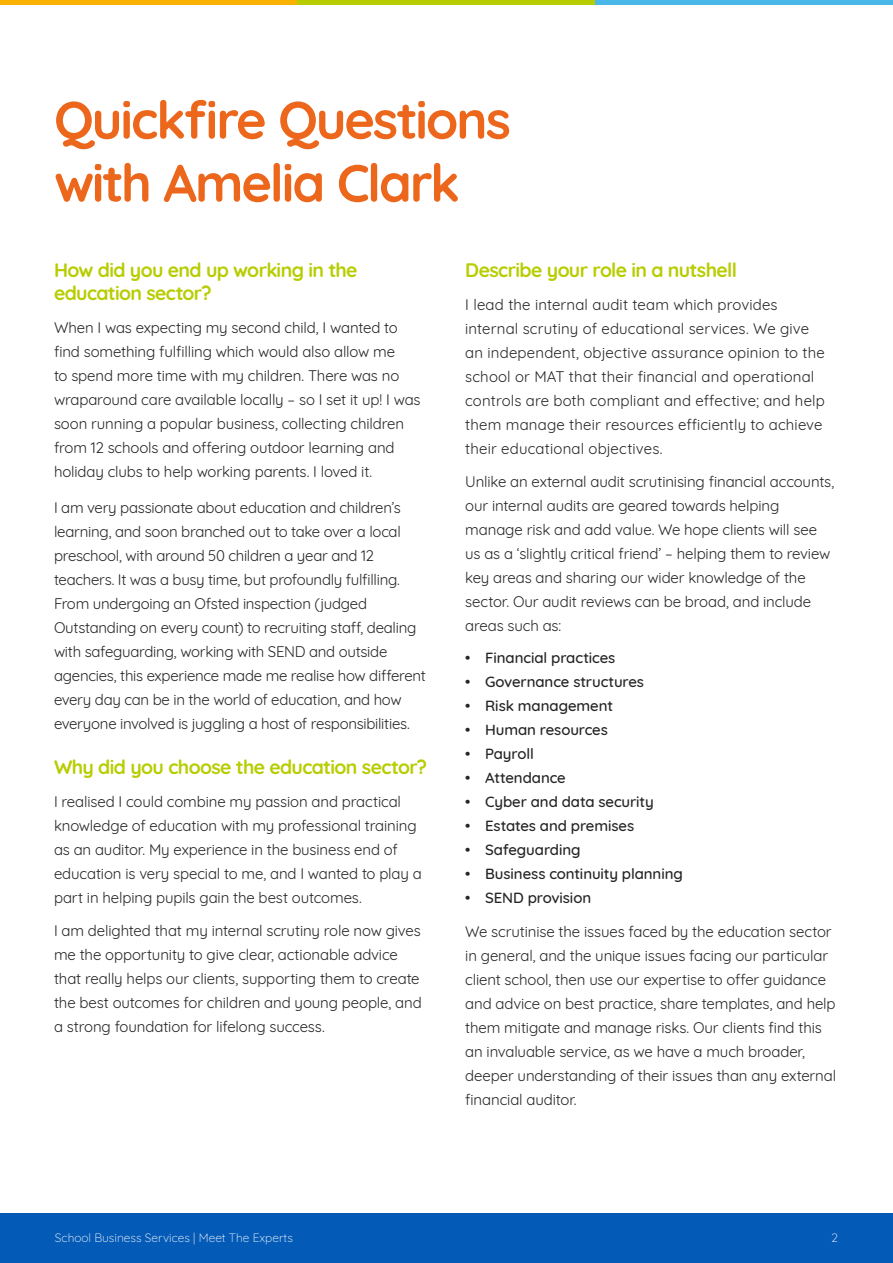
<style>
.page{position:relative;width:893px;height:1263px;background:#fff}
.page>*{position:absolute;margin:0;border:0;box-sizing:border-box;transform-origin:0 0}
.t1{font:700 52.5px/63px "Quicksand";letter-spacing:-.04em;color:#ec671c}
.t2{font:700 19.5px/23.1px "Quicksand";letter-spacing:-.03em;color:#b7cd00}
.t3{font:15px/24px "Quicksand";letter-spacing:-.01em;color:#252525}
.t4{font:15px/24px "Quicksand";letter-spacing:.01em;color:#252525}
.t5{font:500 15px "Quicksand";letter-spacing:-.005em;color:#252525}
.t6{font:300 12px "Quicksand";color:#fff}
</style>
<div class="page">
<div style="left:0;top:1213px;width:893px;height:50px;background:#045ab7"></div>
<div style="left:0;top:0;width:298px;height:5px;background:#fab200"></div>
<div style="left:297px;top:0;width:298px;height:5px;background:#b7cd00"></div>
<div style="left:595px;top:0;width:298px;height:5px;background:#4ab7e9"></div>
<h1 class="t1" style="left:54px;top:84px;width:458px">Quickfire Questions with Amelia Clark</h1>
<h2 class="t2" style="left:54px;top:257px;width:305px">How did you end up working in the education sector?</h2>
<p class="t3" style="left:54px;top:315px;width:368px">When I was expecting my second child, I wanted to find something fulfilling which would also allow me<br>to spend more time with my children. There was no wraparound care available locally – so I set it up! I was soon running a popular business, collecting children from 12 schools and offering outdoor learning and holiday clubs to help working parents. I loved it.</p>
<p class="t3" style="left:54px;top:494px;width:373px">I am very passionate about education and children’s learning, and soon branched out to take over a local preschool, with around 50 children a year and 12 teachers. It was a busy time, but profoundly fulfilling.<br>From undergoing an Ofsted inspection (judged Outstanding on every count) to recruiting staff, dealing with safeguarding, working with SEND and outside agencies, this experience made me realise how different every day can be in the world of education, and how everyone involved is juggling a host of responsibilities.</p>
<h2 class="t2" style="left:54px;top:754px;width:375px">Why did you choose the education sector?</h2>
<p class="t3" style="left:54px;top:788px;width:369px">I realised I could combine my passion and practical knowledge of education with my professional training as an auditor. My experience in the business end of education is very special to me, and I wanted to play a part in helping pupils gain the best outcomes.</p>
<p class="t3" style="left:54px;top:917px;width:369px">I am delighted that my internal scrutiny role now gives me the opportunity to give clear, actionable advice that really helps our clients, supporting them to create the best outcomes for children and young people, and a strong foundation for lifelong success.</p>
<h2 class="t2" style="left:465px;top:257px;width:273px">Describe your role in a nutshell</h2>
<p class="t4" style="left:465px;top:291px;width:361px">I lead the internal audit team which provides internal scrutiny of educational services. We give an independent, objective assurance opinion to the school or MAT that their financial and operational controls are both compliant and effective; and help them manage their resources efficiently to achieve their educational objectives.</p>
<p class="t3" style="left:465px;top:468px;width:371px">Unlike an external audit scrutinising financial accounts, our internal audits are geared towards helping manage risk and add value. We hope clients will see us as a ‘slightly critical friend’ – helping them to review key areas and sharing our wider knowledge of the sector. Our audit reviews can be broad, and include areas such as:</p>
<p class="t5" style="left:465px;top:645px;width:152px">• Financial practices</p>
<p class="t5" style="left:465px;top:669px;width:180px">• Governance structures</p>
<p class="t5" style="left:465px;top:693px;width:149px">• Risk management</p>
<p class="t5" style="left:465px;top:717px;width:144px">• Human resources</p>
<p class="t5" style="left:465px;top:741px;width:70px">• Payroll</p>
<p class="t5" style="left:465px;top:765px;width:102px">• Attendance</p>
<p class="t5" style="left:465px;top:789px;width:190px">• Cyber and data security</p>
<p class="t5" style="left:465px;top:813px;width:170px">• Estates and premises</p>
<p class="t5" style="left:465px;top:837px;width:117px">• Safeguarding</p>
<p class="t5" style="left:465px;top:861px;width:219px">• Business continuity planning</p>
<p class="t5" style="left:465px;top:885px;width:127px">• SEND provision</p>
<p class="t3" style="left:465px;top:918px;width:372px">We scrutinise the issues faced by the education sector in general, and the unique issues facing our particular client school, then use our expertise to offer guidance and advice on best practice, share templates, and help them mitigate and manage risks. Our clients find this an invaluable service, as we have a much broader, deeper understanding of their issues than any external financial auditor.</p>
<p class="t6" style="left:55px;top:1229px;width:240px">School Business Services | Meet The Experts</p>
<p class="t6" style="left:831px;top:1229px;width:8px">2</p>
</div>
